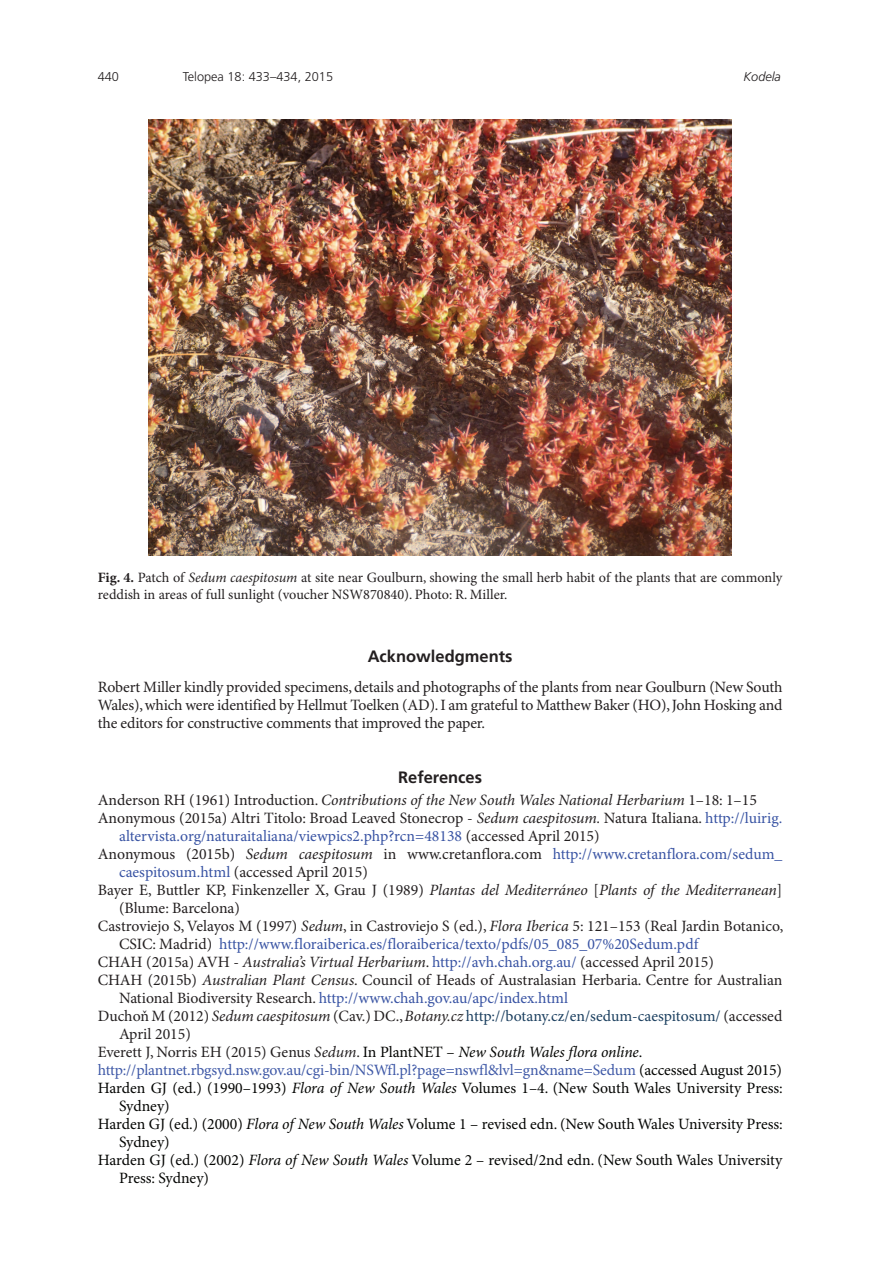
<style>
.page{position:relative;width:893px;height:1263px;background:#fff}
.page>*{position:absolute;margin:0;border:0;box-sizing:border-box;transform-origin:0 0}
.t1{font:700 16.5px "Frutiger";color:#231f20}
.t2{font:15.75px/18px "Minion Pro";color:#231f20;text-align:justify}
.t3{font:15.75px "Minion Pro";letter-spacing:-.005em;color:#040503}
.t4{font:15.75px "Minion Pro";color:#3853a3}
.t5{font:italic 15.75px "Minion Pro";letter-spacing:-.01em;color:#231f20}
.t6{font:15.75px "Minion Pro";letter-spacing:-.01em;color:#3f59a7}
.t7{font:15.75px "Minion Pro";color:#1c4060}
.t8{font:14.25px/17.2px "Minion Pro";color:#231f20}
.t9{font:300 12.75px "Frutiger";color:#231f20}
.t10{font:italic 300 12.75px "Frutiger";color:#231f20}
.s1{font-weight:700}
.s2{font-style:italic}
.s3{font-style:normal}
.s4{color:#3853a3}
.s5{color:#231f20}
.s6{font-style:italic;color:#231f20}
.s7{color:#040503}
.s8{font-style:italic;color:#040503}
</style>
<div class="page">
<img style="left:149px;top:119px;width:582px;height:436px">
<p class="t9" style="left:98px;top:70px;width:23px">440</p>
<p class="t9" style="left:183px;top:70px;width:152px">Telopea 18: 433–434, 2015</p>
<p class="t10" style="left:743px;top:69px;width:39px">Kodela</p>
<p class="t8" style="left:98px;top:569px;width:686px"><span class="s1">Fig. 4.</span> Patch of <span class="s2">Sedum caespitosum</span> at site near Goulburn, showing the small herb habit of the plants that are commonly reddish in areas of full sunlight (voucher NSW870840). Photo: R. Miller.</p>
<p class="t1" style="left:368px;top:646px;width:146px">Acknowledgments</p>
<p class="t2" style="left:98px;top:679px;width:686px">Robert Miller kindly provided specimens, details and photographs of the plants from near Goulburn (New South Wales), which were identified by Hellmut Toelken (AD). I am grateful to Matthew Baker (HO), John Hosking and the editors for constructive comments that improved the paper.</p>
<p class="t1" style="left:398px;top:767px;width:86px">References</p>
<p class="t5" style="left:98px;top:791px;width:661px"><span class="s3">Anderson RH (1961) Introduction.</span> Contributions of the New South Wales National Herbarium <span class="s3">1–18: 1–15</span></p>
<p class="t2" style="left:98px;top:810px;width:686px">Anonymous (2015a) Altri Titolo: Broad Leaved Stonecrop - <span class="s2">Sedum caespitosum.</span> Natura Italiana. <span class="s4">http://luirig.</span></p>
<p class="t4" style="left:119px;top:827px;width:482px">altervista.org/naturaitaliana/viewpics2.php?rcn=48138 <span class="s5">(accessed April 2015)</span></p>
<p class="t2" style="left:98px;top:846px;width:686px">Anonymous (2015b) <span class="s2">Sedum caespitosum</span> in www.cretanflora.com <span class="s4">http://www.cretanflora.com/sedum_</span></p>
<p class="t2" style="left:119px;top:864px;width:250px"><span class="s4">caespitosum.html</span> (accessed April 2015)</p>
<p class="t5" style="left:98px;top:881px;width:686px"><span class="s3">Bayer E, Buttler KP, Finkenzeller X, Grau J (1989)</span> Plantas del Mediterráneo <span class="s3">[</span>Plants of the Mediterranean<span class="s3">]</span></p>
<p class="t2" style="left:119px;top:900px;width:122px">(Blume: Barcelona)</p>
<p class="t2" style="left:98px;top:918px;width:687px">Castroviejo S, Velayos M (1997) <span class="s2">Sedum</span>, in Castroviejo S (ed.), <span class="s2">Flora Iberica</span> 5: 121–153 (Real Jardin Botanico,</p>
<p class="t4" style="left:119px;top:935px;width:581px"><span class="s5">CSIC: Madrid)</span> http://www.floraiberica.es/floraiberica/texto/pdfs/05_085_07%20Sedum.pdf</p>
<p class="t2" style="left:98px;top:954px;width:618px">CHAH (2015a) AVH - <span class="s2">Australia’s Virtual Herbarium</span>. <span class="s4">http://avh.chah.org.au/</span> (accessed April 2015)</p>
<p class="t2" style="left:98px;top:972px;width:686px">CHAH (2015b) <span class="s2">Australian Plant Census</span>. Council of Heads of Australasian Herbaria. Centre for Australian</p>
<p class="t4" style="left:119px;top:989px;width:451px"><span class="s5">National Biodiversity Research.</span> http://www.chah.gov.au/apc/index.html</p>
<p class="t7" style="left:98px;top:1007px;width:686px"><span class="s5">Duchoň M (2012)</span> <span class="s6">Sedum caespitosum</span> <span class="s5">(Cav.) DC.,</span> <span class="s6">Botany.cz</span> http://botany.cz/en/sedum-caespitosum/ <span class="s5">(accessed</span></p>
<p class="t2" style="left:119px;top:1026px;width:73px">April 2015)</p>
<p class="t2" style="left:98px;top:1044px;width:546px">Everett J, Norris EH (2015) Genus <span class="s2">Sedum</span>. <span class="s7">In PlantNET –</span> <span class="s8">New South Wales flora online</span><span class="s7">.</span></p>
<p class="t6" style="left:98px;top:1061px;width:686px">http://plantnet.rbgsyd.nsw.gov.au/cgi-bin/NSWfl.pl?page=nswfl&amp;lvl=gn&amp;name=Sedum <span class="s7">(accessed August 2015)</span></p>
<p class="t3" style="left:98px;top:1079px;width:686px">Harden GJ (ed.) (1990–1993) <span class="s2">Flora of New South Wales</span> Volumes 1–4. (New South Wales University Press:</p>
<p class="t3" style="left:119px;top:1097px;width:52px">Sydney)</p>
<p class="t3" style="left:98px;top:1115px;width:686px">Harden GJ (ed.) (2000) <span class="s2">Flora of New South Wales</span> Volume 1 – revised edn. (New South Wales University Press:</p>
<p class="t3" style="left:119px;top:1133px;width:52px">Sydney)</p>
<p class="t3" style="left:98px;top:1151px;width:686px">Harden GJ (ed.) (2002) <span class="s2">Flora of New South Wales</span> Volume 2 – revised/2nd edn. (New South Wales University</p>
<p class="t3" style="left:119px;top:1169px;width:92px">Press: Sydney)</p>
</div>
